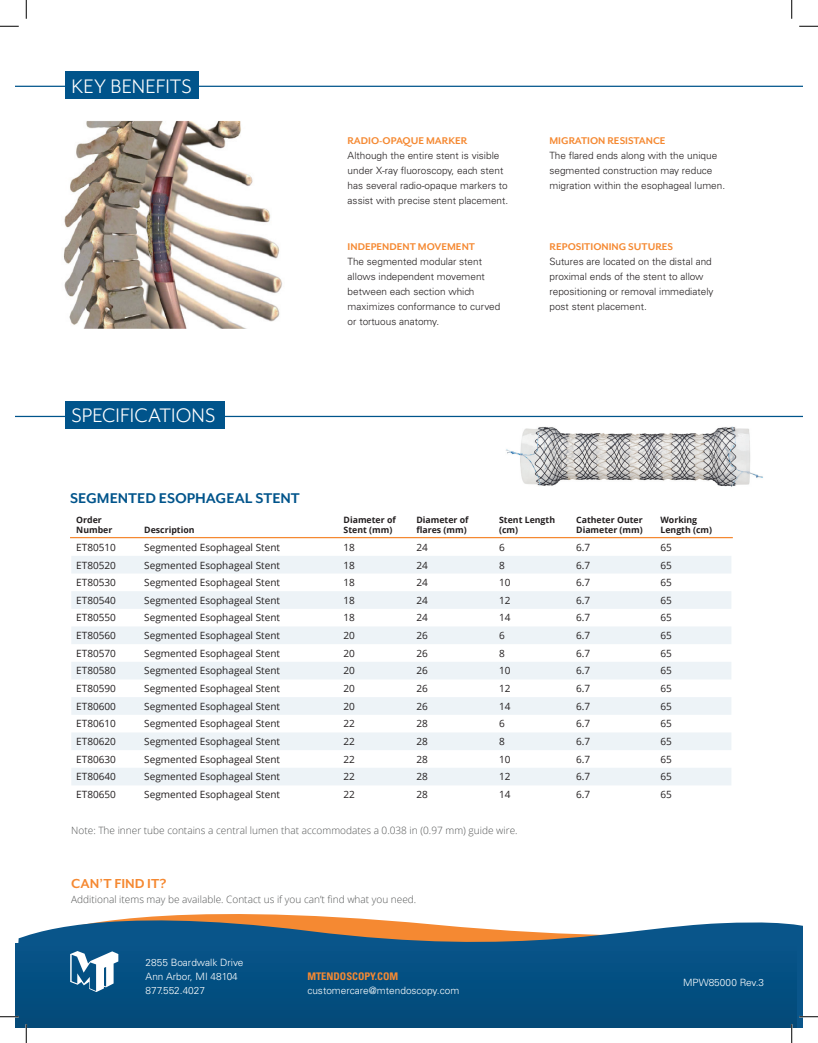
<style>
.page{position:relative;width:818px;height:1043px;background:#fff}
.page>*{position:absolute;margin:0;border:0;box-sizing:border-box;transform-origin:0 0}
.t1{font:22.5px "Mr Eaves San OT";letter-spacing:.005em;color:#fff}
.t2{font:700 16.25px "Mr Eaves San OT";color:#00548b}
.t3{font:700 15px "Mr Eaves San OT";color:#f58932}
.t4{font:700 11.25px "Mr Eaves San OT";color:#f58932}
.t5{font:700 condensed 10.5px "Univers";color:#f58932}
.t6{font:10px "Open Sans";color:#231f20}
.t7{font:300 10px/15px "Univers LT Std";color:#231f20}
.t8{font:300 10px "Open Sans";color:#545555}
.t9{font:300 10px/13.8px "Univers LT Std";color:#fff}
.t10{font:700 8.75px/10px "Open Sans";color:#231f20}
</style>
<div class="page">
<img style="left:499px;top:415px;width:271px;height:72px">
<svg style="left:19px;top:914px;width:783px;height:114px"></svg>
<div style="left:15px;top:943px;width:781px;height:85px;background:#044f81"></div>
<svg style="left:70px;top:951px;width:48px;height:41px"></svg>
<svg style="left:71px;top:556px;width:660px;height:229px;fill:#edf3f7"></svg>
<hr style="left:70px;top:537px;width:662px;height:1px;background:#f58932">
<img style="left:63px;top:120px;width:219px;height:208px">
<hr style="left:15px;top:416px;width:787px;height:1px;background:#00548b">
<div style="left:65px;top:401px;width:159px;height:28px;background:#00548b"></div>
<hr style="left:15px;top:86px;width:787px;height:1px;background:#00548b">
<div style="left:65px;top:71px;width:133px;height:28px;background:#00548b"></div>
<svg style="left:0;top:25px;width:19px;height:2px"></svg>
<svg style="left:799px;top:25px;width:19px;height:2px"></svg>
<svg style="left:0;top:1015px;width:19px;height:2px"></svg>
<svg style="left:799px;top:1015px;width:19px;height:2px"></svg>
<svg style="left:25px;top:0;width:2px;height:19px"></svg>
<svg style="left:25px;top:1024px;width:2px;height:18px"></svg>
<svg style="left:791px;top:0;width:1px;height:19px"></svg>
<svg style="left:790px;top:1024px;width:2px;height:18px"></svg>
<h1 class="t1" style="left:72px;top:74px;width:122px">KEY BENEFITS</h1>
<h1 class="t1" style="left:72px;top:402px;width:145px">SPECIFICATIONS</h1>
<h2 class="t2" style="left:70px;top:489px;width:231px">SEGMENTED ESOPHAGEAL STENT</h2>
<p class="t4" style="left:347px;top:135px;width:121px">RADIO-OPAQUE MARKER</p>
<p class="t7" style="left:347px;top:148px;width:162px">Although the entire stent is visible under X-ray fluoroscopy, each stent has several radio-opaque markers to assist with precise stent placement.</p>
<p class="t4" style="left:347px;top:241px;width:129px">INDEPENDENT MOVEMENT</p>
<p class="t7" style="left:347px;top:254px;width:154px">The segmented modular stent allows independent movement between each section which maximizes conformance to curved or tortuous anatomy.</p>
<p class="t4" style="left:549px;top:135px;width:118px">MIGRATION RESISTANCE</p>
<p class="t7" style="left:549px;top:148px;width:177px">The flared ends along with the unique segmented construction may reduce migration within the esophageal lumen.</p>
<p class="t4" style="left:549px;top:241px;width:125px">REPOSITIONING SUTURES</p>
<p class="t7" style="left:549px;top:254px;width:166px">Sutures are located on the distal and proximal ends of the stent to allow repositioning or removal immediately post stent placement.</p>
<p class="t10" style="left:76px;top:515px;width:38px">Order<br>Number</p>
<p class="t10" style="left:144px;top:525px;width:52px">Description</p>
<p class="t10" style="left:343px;top:515px;width:54px">Diameter of<br>Stent (mm)</p>
<p class="t10" style="left:416px;top:515px;width:54px">Diameter of flares (mm)</p>
<p class="t10" style="left:499px;top:515px;width:57px">Stent Length (cm)</p>
<p class="t10" style="left:576px;top:515px;width:68px">Catheter Outer<br>Diameter (mm)</p>
<p class="t10" style="left:660px;top:515px;width:53px">Working<br>Length (cm)</p>
<p class="t6" style="left:76px;top:540px;width:41px">ET80510</p>
<p class="t6" style="left:144px;top:540px;width:137px">Segmented Esophageal Stent</p>
<p class="t6" style="left:343px;top:540px;width:13px">18</p>
<p class="t6" style="left:416px;top:540px;width:13px">24</p>
<p class="t6" style="left:499px;top:540px;width:7px">6</p>
<p class="t6" style="left:576px;top:540px;width:16px">6.7</p>
<p class="t6" style="left:660px;top:540px;width:13px">65</p>
<p class="t6" style="left:76px;top:558px;width:41px">ET80520</p>
<p class="t6" style="left:144px;top:558px;width:137px">Segmented Esophageal Stent</p>
<p class="t6" style="left:343px;top:558px;width:13px">18</p>
<p class="t6" style="left:416px;top:558px;width:13px">24</p>
<p class="t6" style="left:499px;top:558px;width:7px">8</p>
<p class="t6" style="left:576px;top:558px;width:16px">6.7</p>
<p class="t6" style="left:660px;top:558px;width:13px">65</p>
<p class="t6" style="left:76px;top:575px;width:41px">ET80530</p>
<p class="t6" style="left:144px;top:575px;width:137px">Segmented Esophageal Stent</p>
<p class="t6" style="left:343px;top:575px;width:13px">18</p>
<p class="t6" style="left:416px;top:575px;width:13px">24</p>
<p class="t6" style="left:499px;top:575px;width:13px">10</p>
<p class="t6" style="left:576px;top:575px;width:16px">6.7</p>
<p class="t6" style="left:660px;top:575px;width:13px">65</p>
<p class="t6" style="left:76px;top:593px;width:41px">ET80540</p>
<p class="t6" style="left:144px;top:593px;width:137px">Segmented Esophageal Stent</p>
<p class="t6" style="left:343px;top:593px;width:13px">18</p>
<p class="t6" style="left:416px;top:593px;width:13px">24</p>
<p class="t6" style="left:499px;top:593px;width:13px">12</p>
<p class="t6" style="left:576px;top:593px;width:16px">6.7</p>
<p class="t6" style="left:660px;top:593px;width:13px">65</p>
<p class="t6" style="left:76px;top:611px;width:41px">ET80550</p>
<p class="t6" style="left:144px;top:611px;width:137px">Segmented Esophageal Stent</p>
<p class="t6" style="left:343px;top:611px;width:13px">18</p>
<p class="t6" style="left:416px;top:611px;width:13px">24</p>
<p class="t6" style="left:499px;top:611px;width:13px">14</p>
<p class="t6" style="left:576px;top:611px;width:16px">6.7</p>
<p class="t6" style="left:660px;top:611px;width:13px">65</p>
<p class="t6" style="left:76px;top:628px;width:41px">ET80560</p>
<p class="t6" style="left:144px;top:628px;width:137px">Segmented Esophageal Stent</p>
<p class="t6" style="left:343px;top:628px;width:13px">20</p>
<p class="t6" style="left:416px;top:628px;width:13px">26</p>
<p class="t6" style="left:499px;top:628px;width:7px">6</p>
<p class="t6" style="left:576px;top:628px;width:16px">6.7</p>
<p class="t6" style="left:660px;top:628px;width:13px">65</p>
<p class="t6" style="left:76px;top:646px;width:41px">ET80570</p>
<p class="t6" style="left:144px;top:646px;width:137px">Segmented Esophageal Stent</p>
<p class="t6" style="left:343px;top:646px;width:13px">20</p>
<p class="t6" style="left:416px;top:646px;width:13px">26</p>
<p class="t6" style="left:499px;top:646px;width:7px">8</p>
<p class="t6" style="left:576px;top:646px;width:16px">6.7</p>
<p class="t6" style="left:660px;top:646px;width:13px">65</p>
<p class="t6" style="left:76px;top:664px;width:41px">ET80580</p>
<p class="t6" style="left:144px;top:664px;width:137px">Segmented Esophageal Stent</p>
<p class="t6" style="left:343px;top:664px;width:13px">20</p>
<p class="t6" style="left:416px;top:664px;width:13px">26</p>
<p class="t6" style="left:499px;top:664px;width:13px">10</p>
<p class="t6" style="left:576px;top:664px;width:16px">6.7</p>
<p class="t6" style="left:660px;top:664px;width:13px">65</p>
<p class="t6" style="left:76px;top:681px;width:41px">ET80590</p>
<p class="t6" style="left:144px;top:681px;width:137px">Segmented Esophageal Stent</p>
<p class="t6" style="left:343px;top:681px;width:13px">20</p>
<p class="t6" style="left:416px;top:681px;width:13px">26</p>
<p class="t6" style="left:499px;top:681px;width:13px">12</p>
<p class="t6" style="left:576px;top:681px;width:16px">6.7</p>
<p class="t6" style="left:660px;top:681px;width:13px">65</p>
<p class="t6" style="left:76px;top:699px;width:41px">ET80600</p>
<p class="t6" style="left:144px;top:699px;width:137px">Segmented Esophageal Stent</p>
<p class="t6" style="left:343px;top:699px;width:13px">20</p>
<p class="t6" style="left:416px;top:699px;width:13px">26</p>
<p class="t6" style="left:499px;top:699px;width:13px">14</p>
<p class="t6" style="left:576px;top:699px;width:16px">6.7</p>
<p class="t6" style="left:660px;top:699px;width:13px">65</p>
<p class="t6" style="left:76px;top:717px;width:41px">ET80610</p>
<p class="t6" style="left:144px;top:717px;width:137px">Segmented Esophageal Stent</p>
<p class="t6" style="left:343px;top:717px;width:13px">22</p>
<p class="t6" style="left:416px;top:717px;width:13px">28</p>
<p class="t6" style="left:499px;top:717px;width:7px">6</p>
<p class="t6" style="left:576px;top:717px;width:16px">6.7</p>
<p class="t6" style="left:660px;top:717px;width:13px">65</p>
<p class="t6" style="left:76px;top:734px;width:41px">ET80620</p>
<p class="t6" style="left:144px;top:734px;width:137px">Segmented Esophageal Stent</p>
<p class="t6" style="left:343px;top:734px;width:13px">22</p>
<p class="t6" style="left:416px;top:734px;width:13px">28</p>
<p class="t6" style="left:499px;top:734px;width:7px">8</p>
<p class="t6" style="left:576px;top:734px;width:16px">6.7</p>
<p class="t6" style="left:660px;top:734px;width:13px">65</p>
<p class="t6" style="left:76px;top:752px;width:41px">ET80630</p>
<p class="t6" style="left:144px;top:752px;width:137px">Segmented Esophageal Stent</p>
<p class="t6" style="left:343px;top:752px;width:13px">22</p>
<p class="t6" style="left:416px;top:752px;width:13px">28</p>
<p class="t6" style="left:499px;top:752px;width:13px">10</p>
<p class="t6" style="left:576px;top:752px;width:16px">6.7</p>
<p class="t6" style="left:660px;top:752px;width:13px">65</p>
<p class="t6" style="left:76px;top:770px;width:41px">ET80640</p>
<p class="t6" style="left:144px;top:770px;width:137px">Segmented Esophageal Stent</p>
<p class="t6" style="left:343px;top:770px;width:13px">22</p>
<p class="t6" style="left:416px;top:770px;width:13px">28</p>
<p class="t6" style="left:499px;top:770px;width:13px">12</p>
<p class="t6" style="left:576px;top:770px;width:16px">6.7</p>
<p class="t6" style="left:660px;top:770px;width:13px">65</p>
<p class="t6" style="left:76px;top:787px;width:41px">ET80650</p>
<p class="t6" style="left:144px;top:787px;width:137px">Segmented Esophageal Stent</p>
<p class="t6" style="left:343px;top:787px;width:13px">22</p>
<p class="t6" style="left:416px;top:787px;width:13px">28</p>
<p class="t6" style="left:499px;top:787px;width:13px">14</p>
<p class="t6" style="left:576px;top:787px;width:16px">6.7</p>
<p class="t6" style="left:660px;top:787px;width:13px">65</p>
<p class="t8" style="left:71px;top:823px;width:448px">Note: The inner tube contains a central lumen that accommodates a 0.038 in (0.97 mm) guide wire.</p>
<h3 class="t3" style="left:71px;top:875px;width:97px">CAN’T FIND IT?</h3>
<p class="t8" style="left:71px;top:892px;width:346px">Additional items may be available. Contact us if you can’t find what you need.</p>
<p class="t9" style="left:146px;top:955px;width:99px">2855 Boardwalk Drive<br>Ann Arbor, MI 48104<br>877.552.4027</p>
<p class="t5" style="left:307px;top:969px;width:92px">MTENDOSCOPY.COM</p>
<p class="t9" style="left:307px;top:983px;width:153px">customercare@mtendoscopy.com</p>
<p class="t9" style="left:683px;top:975px;width:82px">MPW85000 Rev.3</p>
</div>
